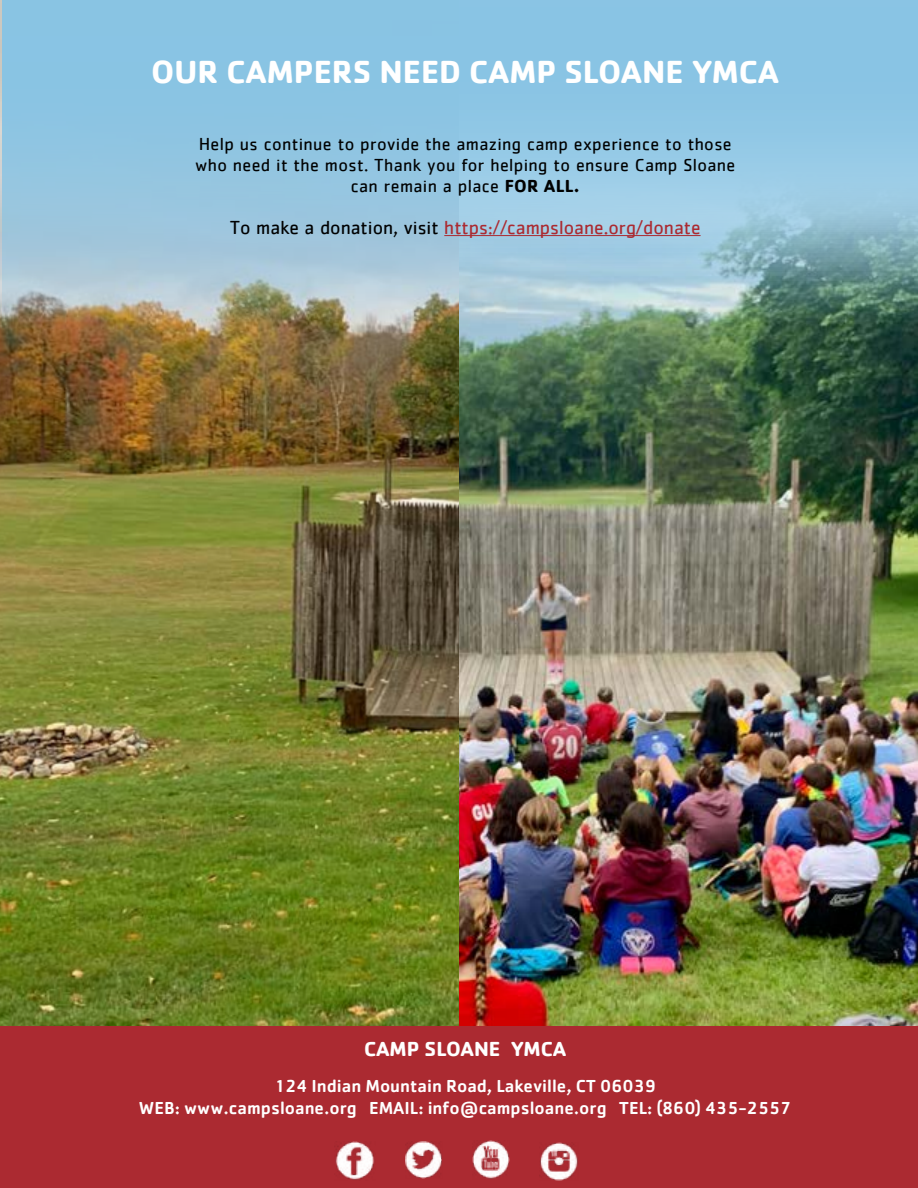
<style>
.page{position:relative;width:918px;height:1188px;background:#fff}
.page>*{position:absolute;margin:0;border:0;box-sizing:border-box;transform-origin:0 0}
.t1{font:700 33px "Cachet";color:#fff}
.t2{font:700 21px "Cachet";color:#fff}
.t3{font:19.5px "Cachet";color:#ab2a31}
.t4{font:18px/21px "Cachet";letter-spacing:.02em;color:#000101;text-align:center}
.t5{font:500 18px/21.6px "Cachet Std";color:#fff;text-align:center}
.s1{font-weight:700}
.s2{color:#000101}
</style>
<div class="page">
<img style="left:459px;top:321px;width:459px;height:705px">
<img style="left:0;top:0;width:459px;height:1026px">
<div style="left:0;top:1026px;width:918px;height:162px;background:#ab2a31"></div>
<svg style="left:2px;top:0;width:916px;height:321px;fill:#90c5e3"></svg>
<hr style="left:444px;top:235px;width:257px;height:1px;background:#ab2a31">
<img style="left:335px;top:1141px;width:39px;height:39px">
<img style="left:405px;top:1141px;width:37px;height:38px">
<img style="left:472px;top:1140px;width:38px;height:39px">
<img style="left:540px;top:1143px;width:38px;height:37px">
<h1 class="t1" style="left:151px;top:50px;width:629px">OUR CAMPERS NEED CAMP SLOANE YMCA</h1>
<p class="t4" style="left:195px;top:133px;width:542px">Help us continue to provide the amazing camp experience to those who need it the most. Thank you for helping to ensure Camp Sloane can remain a place <span class="s1">FOR ALL.</span></p>
<p class="t3" style="left:230px;top:216px;width:472px"><span class="s2">To make a donation, visit</span> https://campsloane.org/donate</p>
<p class="t2" style="left:364px;top:1035px;width:204px">CAMP SLOANE YMCA</p>
<p class="t5" style="left:139px;top:1075px;width:654px">124 Indian Mountain Road, Lakeville, CT 06039<br>WEB: www.campsloane.org EMAIL: info@campsloane.org TEL: (860) 435-2557</p>
</div>
